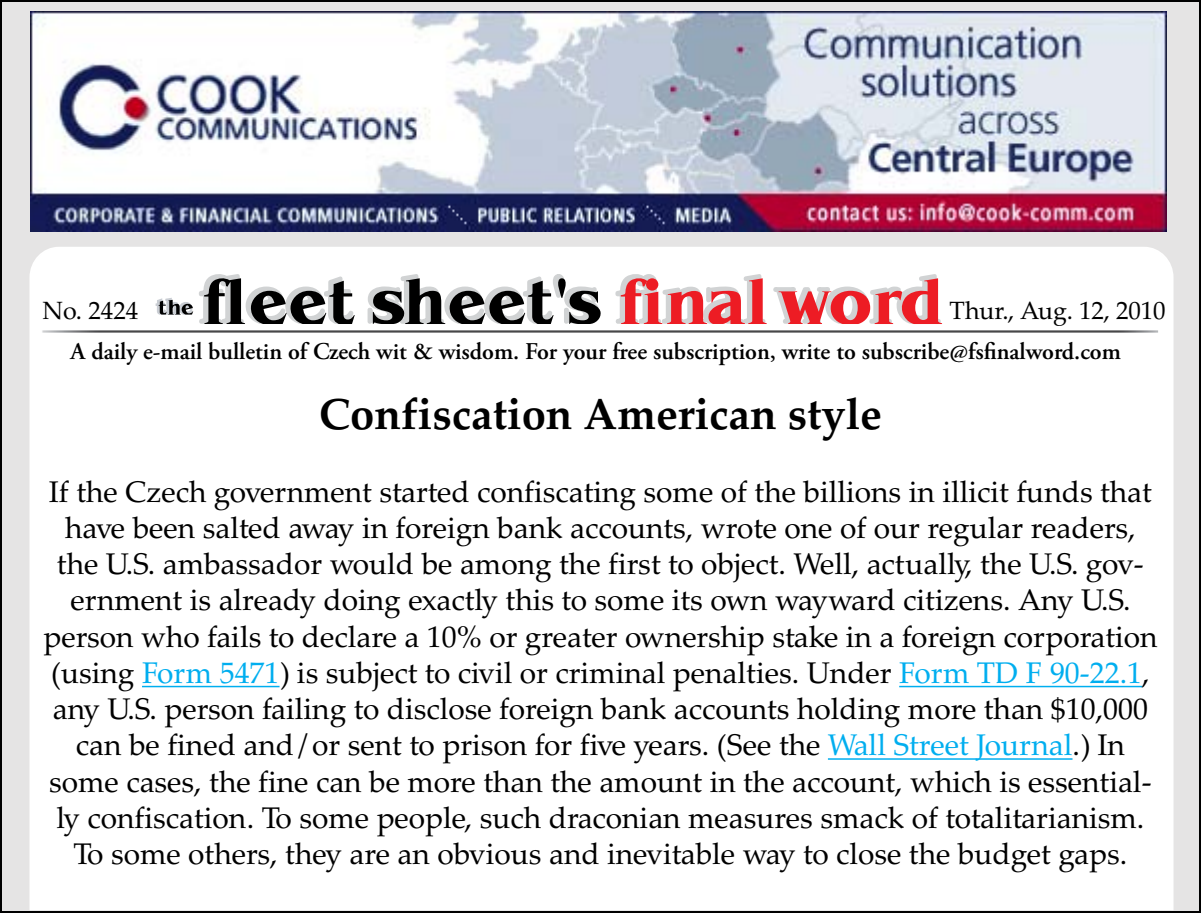
<style>
.page{position:relative;width:1201px;height:913px;background:#fff}
.page>*{position:absolute;margin:0;border:0;box-sizing:border-box;transform-origin:0 0}
.t1{font:700 43.6px "Palatino LTCE";color:#000}
.t2{font:29.8px/36.2px "Palatino LTCE";color:#000;text-align:center}
.t3{font:25px "Palatino LTCE";letter-spacing:-.005em;color:#000}
.t4{font:600 24px "Adobe Garamond Pro";color:#000}
.s1{color:#00aeef}
</style>
<div class="page">
<div style="left:1px;top:1px;width:1198px;height:910px;background:#e5e4e4"></div>
<div style="left:29px;top:247px;width:1145px;height:663px;background:#fff"></div>
<img style="left:40px;top:327px;width:1119px;height:8px">
<svg style="left:155px;top:274px;width:446px;height:50px;background:#a3a3a4"></svg>
<svg style="left:613px;top:274px;width:328px;height:50px;background:#eda0a3"></svg>
<img style="left:30px;top:11px;width:1136px;height:220px">
<hr style="left:142px;top:685px;width:137px;height:2px;background:#00aeef">
<hr style="left:899px;top:685px;width:242px;height:2px;background:#00aeef">
<hr style="left:827px;top:758px;width:245px;height:1px;background:#00aeef">
<p class="t3" style="left:42px;top:295px;width:97px">No. 2424</p>
<p class="t3" style="left:949px;top:296px;width:217px">Thur., Aug. 12, 2010</p>
<p class="t4" style="left:70px;top:337px;width:1051px">A daily e-mail bulletin of Czech wit &amp; wisdom. For your free subscription, write to subscribe@fsfinalword.com</p>
<h1 class="t1" style="left:319px;top:388px;width:564px">Confiscation American style</h1>
<p class="t2" style="left:43px;top:474px;width:1115px">If the Czech government started confiscating some of the billions in illicit funds that have been salted away in foreign bank accounts, wrote one of our regular readers, the U.S. ambassador would be among the first to object. Well, actually, the U.S. gov&shy;ernment is already doing exactly this to some its own wayward citizens. Any U.S. person who fails to declare a 10% or greater ownership stake in a foreign corporation (using <span class="s1">Form 5471</span>) is subject to civil or criminal penalties. Under <span class="s1">Form TD F 90-22.1</span>, any U.S. person failing to disclose foreign bank accounts holding more than $10,000 can be fined and/or sent to prison for five years. (See the <span class="s1">Wall Street Journal</span>.) In some cases, the fine can be more than the amount in the account, which is essential&shy;ly confiscation. To some people, such draconian measures smack of totalitarianism.<br>To some others, they are an obvious and inevitable way to close the budget gaps.</p>
</div>
